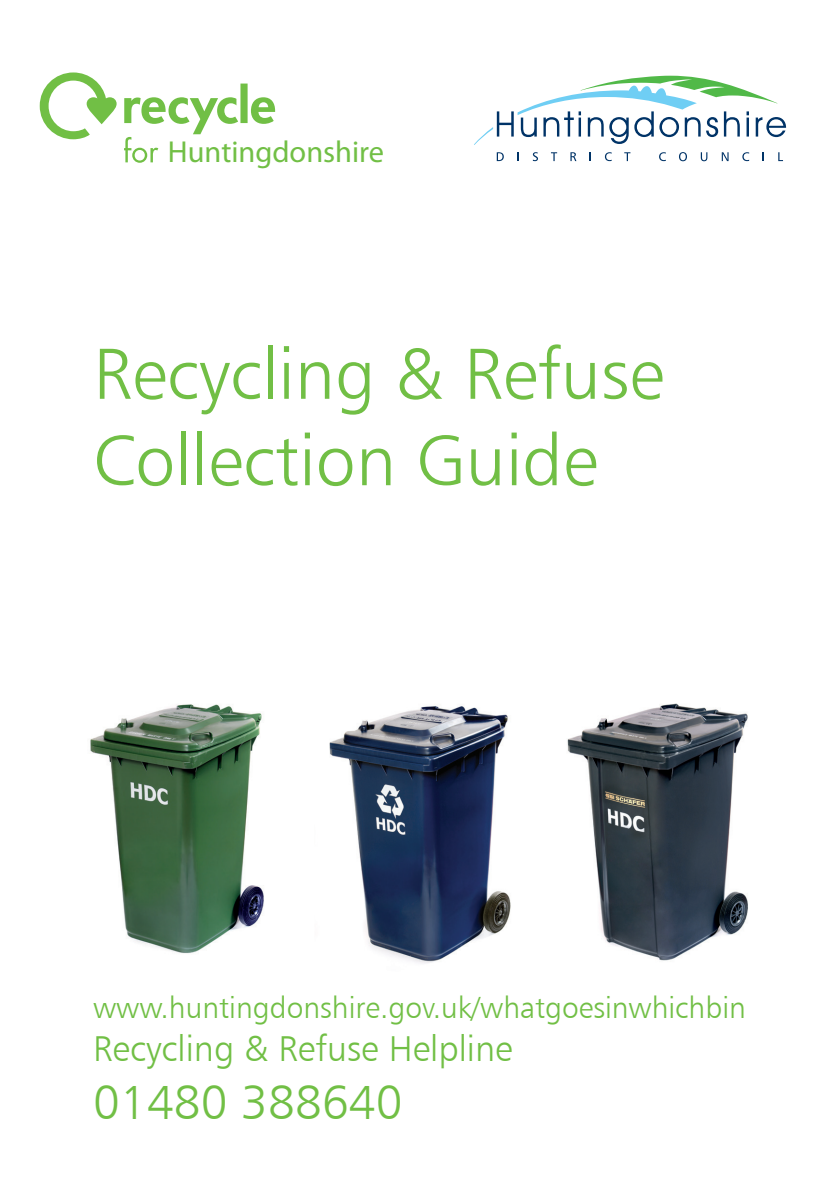
<style>
.page{position:relative;width:840px;height:1191px;background:#fff}
.page>*{position:absolute;margin:0;border:0;box-sizing:border-box;transform-origin:0 0}
.t1{font:72px/86.4px "Humanist 777 BT Light B";color:#71bf45}
.t2{font:48px "Humanist 777 BT Light B";color:#71bf45}
.t3{font:36px "Humanist 777 BT Light B";color:#71bf45}
.t4{font:30.4px "Futura";color:#71bf45}
.t5{font:30px "Humanist 777 BT Light B";color:#71bf45}
</style>
<div class="page">
<svg style="left:474px;top:76px;width:311px;height:69px"></svg>
<svg style="left:496px;top:152px;width:7px;height:9px"></svg>
<svg style="left:532px;top:152px;width:5px;height:9px"></svg>
<svg style="left:551px;top:152px;width:6px;height:9px"></svg>
<svg style="left:570px;top:152px;width:6px;height:9px"></svg>
<svg style="left:604px;top:152px;width:7px;height:9px"></svg>
<svg style="left:624px;top:152px;width:6px;height:9px"></svg>
<svg style="left:659px;top:152px;width:6px;height:9px"></svg>
<svg style="left:679px;top:152px;width:7px;height:9px"></svg>
<svg style="left:700px;top:152px;width:7px;height:9px"></svg>
<svg style="left:721px;top:152px;width:7px;height:9px"></svg>
<svg style="left:742px;top:152px;width:6px;height:9px"></svg>
<svg style="left:778px;top:152px;width:4px;height:9px"></svg>
<svg style="left:40px;top:72px;width:235px;height:91px"></svg>
<img style="left:329px;top:706px;width:182px;height:258px">
<img style="left:567px;top:703px;width:181px;height:258px">
<img style="left:90px;top:704px;width:174px;height:250px">
<p class="t4" style="left:168px;top:133px;width:217px">Huntingdonshire</p>
<h1 class="t1" style="left:93px;top:329px;width:572px">Recycling &amp; Refuse<br>Collection Guide</h1>
<p class="t5" style="left:93px;top:989px;width:654px">www.huntingdonshire.gov.uk/whatgoesinwhichbin</p>
<p class="t3" style="left:93px;top:1026px;width:421px">Recycling &amp; Refuse Helpline</p>
<h2 class="t2" style="left:93px;top:1072px;width:311px">01480 388640</h2>
</div>
